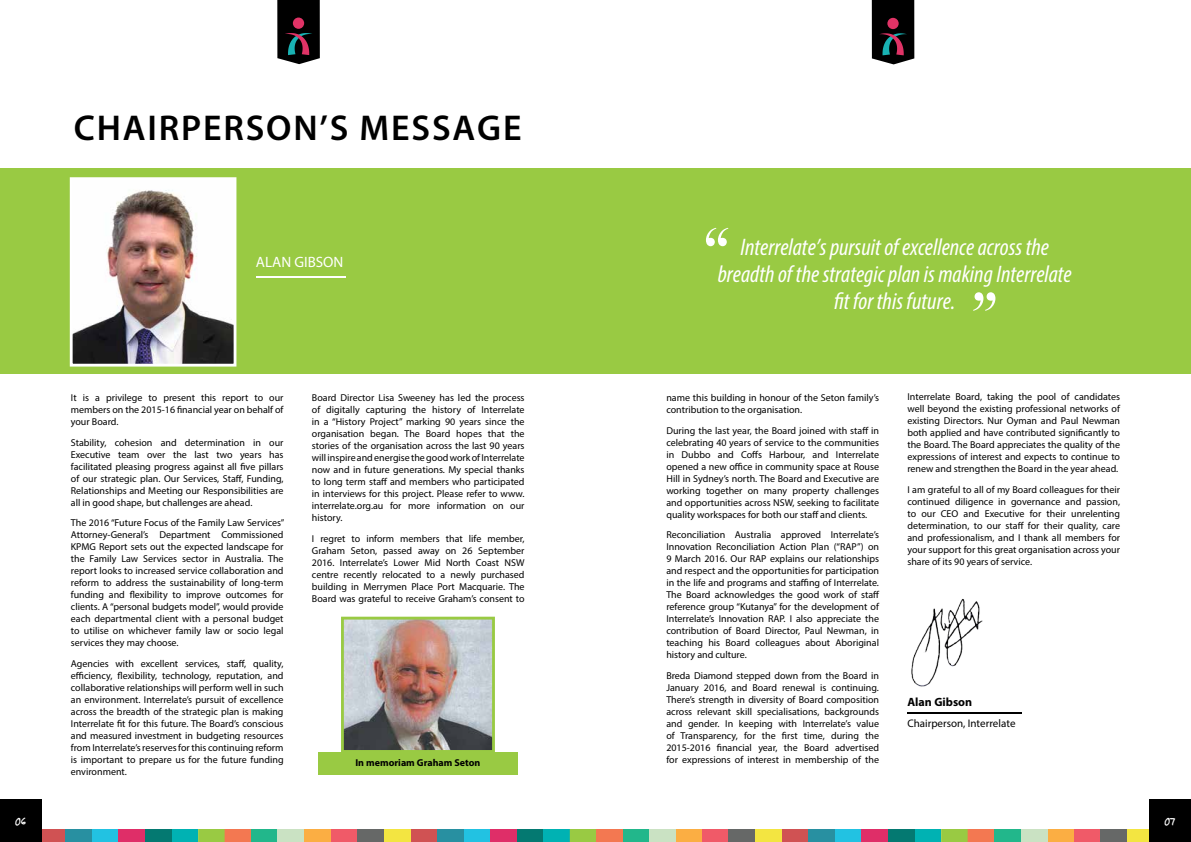
<style>
.page{position:relative;width:1191px;height:842px;background:#fff}
.page>*{position:absolute;margin:0;border:0;box-sizing:border-box;transform-origin:0 0}
.t1{font:72px "Bask Old Face";color:#fff}
.t2{font:600 36px "Myriad Pro";letter-spacing:.05em;color:#000}
.t3{font:italic condensed 24px/27px "Myriad Pro";color:#fff;text-align:center}
.t4{font:15px "Myriad Pro";color:#fff}
.t5{font:700 12px "Myriad Pro";color:#000}
.t6{font:700 12px "Felt Tip Roman";color:#fff}
.t7{font:11px "Myriad Pro";color:#000}
.t8{font:10px/12px "Myriad Pro";color:#000;text-align:justify}
.t9{font:700 10px "Myriad Pro";color:#000}
</style>
<div class="page">
<div style="left:304px;top:829px;width:27px;height:13px;background:#fbae43"></div>
<div style="left:543px;top:829px;width:27px;height:13px;background:#00b2b3"></div>
<div style="left:331px;top:829px;width:26px;height:13px;background:#f05a68"></div>
<div style="left:570px;top:829px;width:26px;height:13px;background:#99ca43"></div>
<div style="left:251px;top:829px;width:27px;height:13px;background:#22b78b"></div>
<div style="left:517px;top:829px;width:26px;height:13px;background:#047971"></div>
<div style="left:463px;top:829px;width:27px;height:13px;background:#22c2e2"></div>
<div style="left:225px;top:829px;width:26px;height:13px;background:#f37851"></div>
<div style="left:410px;top:829px;width:27px;height:13px;background:#d05253"></div>
<div style="left:357px;top:829px;width:27px;height:13px;background:#666867"></div>
<div style="left:384px;top:829px;width:26px;height:13px;background:#f3e541"></div>
<div style="left:437px;top:829px;width:26px;height:13px;background:#2890a1"></div>
<div style="left:490px;top:829px;width:26px;height:13px;background:#df2e68"></div>
<div style="left:278px;top:829px;width:26px;height:13px;background:#cae2c3"></div>
<div style="left:171px;top:829px;width:27px;height:13px;background:#00b2b3"></div>
<div style="left:198px;top:829px;width:27px;height:13px;background:#99ca43"></div>
<div style="left:145px;top:829px;width:26px;height:13px;background:#047971"></div>
<div style="left:92px;top:829px;width:26px;height:13px;background:#22c2e2"></div>
<div style="left:39px;top:829px;width:26px;height:13px;background:#d05253"></div>
<div style="left:65px;top:829px;width:27px;height:13px;background:#2890a1"></div>
<div style="left:118px;top:829px;width:27px;height:13px;background:#df2e68"></div>
<div style="left:1047px;top:829px;width:26px;height:13px;background:#fbae43"></div>
<div style="left:1073px;top:829px;width:27px;height:13px;background:#f05a68"></div>
<div style="left:994px;top:829px;width:26px;height:13px;background:#22b78b"></div>
<div style="left:967px;top:829px;width:27px;height:13px;background:#f37851"></div>
<div style="left:1100px;top:829px;width:27px;height:13px;background:#666867"></div>
<div style="left:1127px;top:829px;width:26px;height:13px;background:#f3e541"></div>
<div style="left:1020px;top:829px;width:27px;height:13px;background:#cae2c3"></div>
<div style="left:675px;top:829px;width:27px;height:13px;background:#fbae43"></div>
<div style="left:914px;top:829px;width:27px;height:13px;background:#00b2b3"></div>
<div style="left:702px;top:829px;width:26px;height:13px;background:#f05a68"></div>
<div style="left:941px;top:829px;width:26px;height:13px;background:#99ca43"></div>
<div style="left:622px;top:829px;width:27px;height:13px;background:#22b78b"></div>
<div style="left:888px;top:829px;width:26px;height:13px;background:#047971"></div>
<div style="left:835px;top:829px;width:26px;height:13px;background:#22c2e2"></div>
<div style="left:596px;top:829px;width:26px;height:13px;background:#f37851"></div>
<div style="left:782px;top:829px;width:26px;height:13px;background:#d05253"></div>
<div style="left:728px;top:829px;width:27px;height:13px;background:#666867"></div>
<div style="left:755px;top:829px;width:26px;height:13px;background:#f3e541"></div>
<div style="left:808px;top:829px;width:27px;height:13px;background:#2890a1"></div>
<div style="left:861px;top:829px;width:27px;height:13px;background:#df2e68"></div>
<div style="left:649px;top:829px;width:26px;height:13px;background:#cae2c3"></div>
<div style="left:0;top:799px;width:42px;height:43px;background:#000"></div>
<div style="left:1149px;top:799px;width:42px;height:43px;background:#000"></div>
<svg style="left:871px;top:0;width:43px;height:64px"></svg>
<svg style="left:277px;top:0;width:43px;height:64px"></svg>
<div style="left:0;top:168px;width:1191px;height:206px;background:#99ca43"></div>
<img style="left:911px;top:599px;width:72px;height:88px">
<img style="left:74px;top:181px;width:158px;height:182px">
<div style="left:70px;top:177px;width:166px;height:190px;border:3px solid #fff"></div>
<div style="left:318px;top:752px;width:200px;height:23px;background:#99ca43"></div>
<hr style="left:256px;top:276px;width:89px;height:1px;background:#fff">
<hr style="left:907px;top:713px;width:114px;height:1px;background:#000">
<img style="left:345px;top:621px;width:146px;height:128px">
<div style="left:341px;top:617px;width:154px;height:136px;border:3px solid #99ca43"></div>
<h2 class="t2" style="left:74px;top:105px;width:449px">CHAIRPERSON’S MESSAGE</h2>
<h3 class="t4" style="left:256px;top:253px;width:89px">ALAN GIBSON</h3>
<p class="t8" style="left:71px;top:392px;width:214px">It is a privilege to present this report to our members on the 2015-16 financial year on behalf of your Board.</p>
<p class="t8" style="left:71px;top:436px;width:214px">Stability, cohesion and determination in our Executive team over the last two years has facilitated pleasing progress against all five pillars of our strategic plan. Our Services, Staff, Funding, Relationships and Meeting our Responsibilities are all in good shape, but challenges are ahead.</p>
<p class="t8" style="left:71px;top:517px;width:215px">The 2016 “Future Focus of the Family Law Services” Attorney-General’s Department Commissioned KPMG Report sets out the expected landscape for the Family Law Services sector in Australia. The report looks to increased service collaboration and reform to address the sustainability of long-term funding and flexibility to improve outcomes for clients. A “personal budgets model”, would provide each departmental client with a personal budget to utilise on whichever family law or socio legal services they may choose.</p>
<p class="t8" style="left:71px;top:657px;width:214px">Agencies with excellent services, staff, quality, efficiency, flexibility, technology, reputation, and collaborative relationships will perform well in such an environment. Interrelate’s pursuit of excellence across the breadth of the strategic plan is making Interrelate fit for this future. The Board’s conscious and measured investment in budgeting resources from Interrelate’s reserves for this continuing reform is important to prepare us for the future funding environment.</p>
<p class="t8" style="left:312px;top:392px;width:214px">Board Director Lisa Sweeney has led the process of digitally capturing the history of Interrelate in a “History Project” marking 90 years since the organisation began. The Board hopes that the stories of the organisation across the last 90 years will inspire and energise the good work of Interrelate now and in future generations. My special thanks to long term staff and members who participated in interviews for this project. Please refer to www. interrelate.org.au for more information on our history.</p>
<p class="t8" style="left:312px;top:532px;width:214px">I regret to inform members that life member, Graham Seton, passed away on 26 September 2016. Interrelate’s Lower Mid North Coast NSW centre recently relocated to a newly purchased building in Merrymen Place Port Macquarie. The Board was grateful to receive Graham’s consent to</p>
<p class="t9" style="left:355px;top:756px;width:127px">In memoriam Graham Seton</p>
<h1 class="t1" style="left:702px;top:214px;width:31px">“</h1>
<h3 class="t3" style="left:717px;top:233px;width:355px">Interrelate’s pursuit of excellence across the breadth of the strategic plan is making Interrelate fit for this future.</h3>
<h1 class="t1" style="left:969px;top:278px;width:31px">”</h1>
<p class="t8" style="left:666px;top:392px;width:214px">name this building in honour of the Seton family’s contribution to the organisation.</p>
<p class="t8" style="left:666px;top:424px;width:214px">During the last year, the Board joined with staff in celebrating 40 years of service to the communities in Dubbo and Coffs Harbour, and Interrelate opened a new office in community space at Rouse Hill in Sydney’s north. The Board and Executive are working together on many property challenges and opportunities across NSW, seeking to facilitate quality workspaces for both our staff and clients.</p>
<p class="t8" style="left:666px;top:529px;width:214px">Reconciliation Australia approved Interrelate’s Innovation Reconciliation Action Plan (“RAP”) on 9 March 2016. Our RAP explains our relationships and respect and the opportunities for participation in the life and programs and staffing of Interrelate.<br>The Board acknowledges the good work of staff reference group “Kutanya” for the development of Interrelate’s Innovation RAP. I also appreciate the contribution of Board Director, Paul Newman, in teaching his Board colleagues about Aboriginal history and culture.</p>
<p class="t8" style="left:666px;top:669px;width:214px">Breda Diamond stepped down from the Board in January 2016, and Board renewal is continuing.<br>There’s strength in diversity of Board composition across relevant skill specialisations, backgrounds and gender. In keeping with Interrelate’s value of Transparency, for the first time, during the 2015-2016 financial year, the Board advertised for expressions of interest in membership of the</p>
<p class="t8" style="left:907px;top:391px;width:214px">Interrelate Board, taking the pool of candidates well beyond the existing professional networks of existing Directors. Nur Oyman and Paul Newman both applied and have contributed significantly to the Board. The Board appreciates the quality of the expressions of interest and expects to continue to renew and strengthen the Board in the year ahead.</p>
<p class="t8" style="left:907px;top:483px;width:214px">I am grateful to all of my Board colleagues for their continued diligence in governance and passion, to our CEO and Executive for their unrelenting determination, to our staff for their quality, care and professionalism, and I thank all members for your support for this great organisation across your share of its 90 years of service.</p>
<p class="t5" style="left:907px;top:694px;width:66px">Alan Gibson</p>
<p class="t7" style="left:907px;top:716px;width:110px">Chairperson, Interrelate</p>
<p class="t6" style="left:15px;top:813px;width:13px">06</p>
<p class="t6" style="left:1164px;top:813px;width:13px">07</p>
</div>
